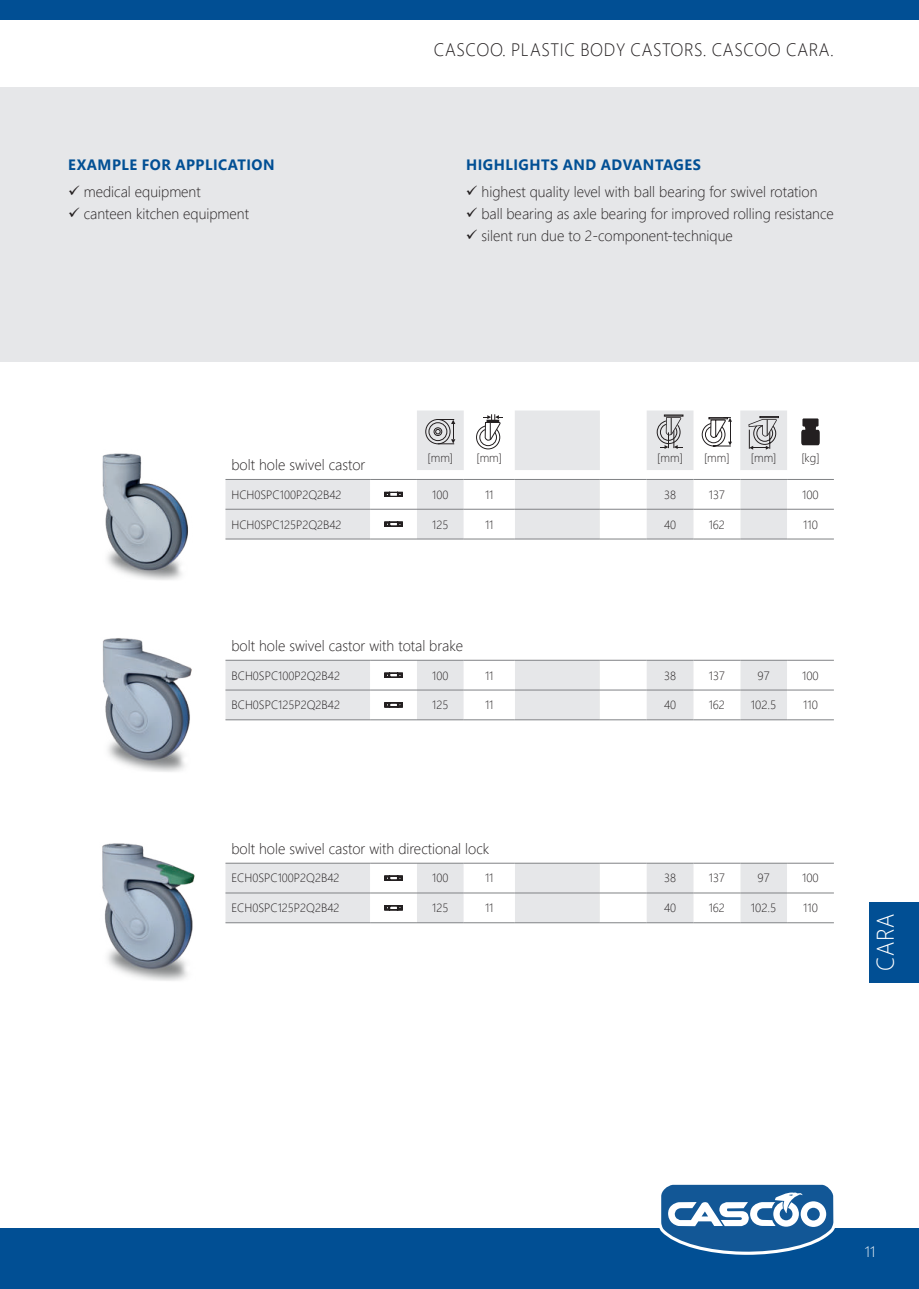
<style>
.page{position:relative;width:919px;height:1289px;background:#fff}
.page>*{position:absolute;margin:0;border:0;box-sizing:border-box;transform-origin:0 0}
.t1{font:300 24px "Segoe UI";color:#fff;scale:.95 1}
.t2{font:300 18px "Segoe UI";letter-spacing:.035em;color:#231f20;scale:.95 1}
.t3{font:300 15px "Segoe UI";color:#231f20}
.t4{font:700 15px "Segoe UI";letter-spacing:.035em;color:#014f94}
.t5{font:300 15px "Segoe UI";color:#fff}
.t6{font:300 12px "Segoe UI";color:#231f20}
</style>
<div class="page">
<div style="left:0;top:0;width:918px;height:20px;background:#014f94"></div>
<div style="left:0;top:88px;width:918px;height:274px;background:#e6e7e9"></div>
<div style="left:0;top:1228px;width:918px;height:60px;background:#014f94"></div>
<img style="left:102px;top:453px;width:86px;height:127px">
<svg style="left:225px;top:479px;width:608px;height:60px"></svg>
<div style="left:389px;top:521px;width:9px;height:5px;border:1px solid #231f20"></div>
<hr style="left:370px;top:719px;width:47px;height:1px;background:#808285">
<hr style="left:417px;top:719px;width:46px;height:1px;background:#808285">
<hr style="left:463px;top:719px;width:51px;height:1px;background:#808285">
<hr style="left:514px;top:719px;width:86px;height:1px;background:#808285">
<hr style="left:600px;top:719px;width:46px;height:1px;background:#808285">
<hr style="left:646px;top:719px;width:47px;height:1px;background:#808285">
<hr style="left:693px;top:719px;width:47px;height:1px;background:#808285">
<hr style="left:740px;top:719px;width:47px;height:1px;background:#808285">
<hr style="left:787px;top:719px;width:46px;height:1px;background:#808285">
<hr style="left:225px;top:719px;width:145px;height:1px;background:#808285">
<img style="left:102px;top:638px;width:90px;height:134px">
<svg style="left:225px;top:660px;width:608px;height:59px"></svg>
<div style="left:389px;top:702px;width:9px;height:5px;border:1px solid #231f20"></div>
<hr style="left:370px;top:922px;width:47px;height:1px;background:#808285">
<hr style="left:417px;top:922px;width:46px;height:1px;background:#808285">
<hr style="left:463px;top:922px;width:51px;height:1px;background:#808285">
<hr style="left:514px;top:922px;width:86px;height:1px;background:#808285">
<hr style="left:600px;top:922px;width:46px;height:1px;background:#808285">
<hr style="left:646px;top:922px;width:47px;height:1px;background:#808285">
<hr style="left:693px;top:922px;width:47px;height:1px;background:#808285">
<hr style="left:740px;top:922px;width:47px;height:1px;background:#808285">
<hr style="left:787px;top:922px;width:46px;height:1px;background:#808285">
<hr style="left:225px;top:922px;width:145px;height:1px;background:#808285">
<img style="left:102px;top:843px;width:93px;height:138px">
<svg style="left:225px;top:863px;width:608px;height:59px"></svg>
<div style="left:389px;top:905px;width:9px;height:5px;border:1px solid #231f20"></div>
<div style="left:868px;top:901px;width:50px;height:81px;background:#014f94"></div>
<svg style="left:659px;top:1184px;width:176px;height:70px"></svg>
<svg style="left:417px;top:410px;width:403px;height:60px"></svg>
<p class="t4" style="left:68px;top:159px;width:208px">EXAMPLE FOR APPLICATION</p>
<p class="t3" style="left:68px;top:177px;width:134px">✓ medical equipment</p>
<p class="t3" style="left:68px;top:200px;width:182px">✓ canteen kitchen equipment</p>
<p class="t2" style="left:434px;top:32px;width:422px">CASCOO. PLASTIC BODY CASTORS. CASCOO CARA.</p>
<p class="t4" style="left:466px;top:159px;width:236px">HIGHLIGHTS AND ADVANTAGES</p>
<p class="t3" style="left:466px;top:177px;width:353px">✓ highest quality level with ball bearing for swivel rotation</p>
<p class="t3" style="left:466px;top:200px;width:369px">✓ ball bearing as axle bearing for improved rolling resistance</p>
<p class="t3" style="left:466px;top:222px;width:268px">✓ silent run due to 2-component-technique</p>
<p class="t3" style="left:231px;top:451px;width:135px">bolt hole swivel castor</p>
<p class="t6" style="left:427px;top:446px;width:27px">[mm]</p>
<p class="t6" style="left:476px;top:446px;width:27px">[mm]</p>
<p class="t6" style="left:657px;top:446px;width:27px">[mm]</p>
<p class="t6" style="left:704px;top:446px;width:27px">[mm]</p>
<p class="t6" style="left:750px;top:446px;width:27px">[mm]</p>
<p class="t6" style="left:801px;top:446px;width:20px">[kg]</p>
<p class="t6" style="left:231px;top:483px;width:112px">HCH0SPC100P2Q2B42</p>
<p class="t6" style="left:432px;top:483px;width:18px">100</p>
<p class="t6" style="left:485px;top:483px;width:10px">11</p>
<p class="t6" style="left:664px;top:483px;width:13px">38</p>
<p class="t6" style="left:708px;top:483px;width:17px">137</p>
<p class="t6" style="left:802px;top:483px;width:18px">100</p>
<p class="t6" style="left:231px;top:513px;width:112px">HCH0SPC125P2Q2B42</p>
<p class="t6" style="left:432px;top:513px;width:18px">125</p>
<p class="t6" style="left:485px;top:513px;width:10px">11</p>
<p class="t6" style="left:664px;top:513px;width:14px">40</p>
<p class="t6" style="left:708px;top:513px;width:18px">162</p>
<p class="t6" style="left:803px;top:513px;width:16px">110</p>
<p class="t3" style="left:231px;top:631px;width:233px">bolt hole swivel castor with total brake</p>
<p class="t6" style="left:231px;top:664px;width:110px">BCH0SPC100P2Q2B42</p>
<p class="t6" style="left:432px;top:664px;width:18px">100</p>
<p class="t6" style="left:485px;top:664px;width:10px">11</p>
<p class="t6" style="left:664px;top:664px;width:13px">38</p>
<p class="t6" style="left:708px;top:664px;width:17px">137</p>
<p class="t6" style="left:757px;top:670px;width:14px">97</p>
<p class="t6" style="left:802px;top:664px;width:18px">100</p>
<p class="t6" style="left:231px;top:693px;width:110px">BCH0SPC125P2Q2B42</p>
<p class="t6" style="left:432px;top:693px;width:18px">125</p>
<p class="t6" style="left:485px;top:693px;width:10px">11</p>
<p class="t6" style="left:664px;top:693px;width:14px">40</p>
<p class="t6" style="left:708px;top:693px;width:18px">162</p>
<p class="t6" style="left:750px;top:693px;width:27px">102.5</p>
<p class="t6" style="left:803px;top:693px;width:16px">110</p>
<p class="t3" style="left:231px;top:834px;width:259px">bolt hole swivel castor with directional lock</p>
<p class="t6" style="left:231px;top:866px;width:110px">ECH0SPC100P2Q2B42</p>
<p class="t6" style="left:432px;top:866px;width:18px">100</p>
<p class="t6" style="left:485px;top:866px;width:10px">11</p>
<p class="t6" style="left:664px;top:866px;width:13px">38</p>
<p class="t6" style="left:708px;top:866px;width:17px">137</p>
<p class="t6" style="left:757px;top:873px;width:14px">97</p>
<p class="t6" style="left:802px;top:866px;width:18px">100</p>
<p class="t6" style="left:231px;top:896px;width:110px">ECH0SPC125P2Q2B42</p>
<p class="t6" style="left:432px;top:896px;width:18px">125</p>
<p class="t6" style="left:485px;top:896px;width:10px">11</p>
<p class="t6" style="left:664px;top:896px;width:14px">40</p>
<p class="t6" style="left:708px;top:896px;width:18px">162</p>
<p class="t6" style="left:750px;top:896px;width:27px">102.5</p>
<p class="t6" style="left:803px;top:896px;width:16px">110</p>
<h1 class="t1" style="left:875px;top:971px;width:62px;rotate:-90deg">CARA</h1>
<p class="t5" style="left:864px;top:1237px;width:12px">11</p>
</div>
